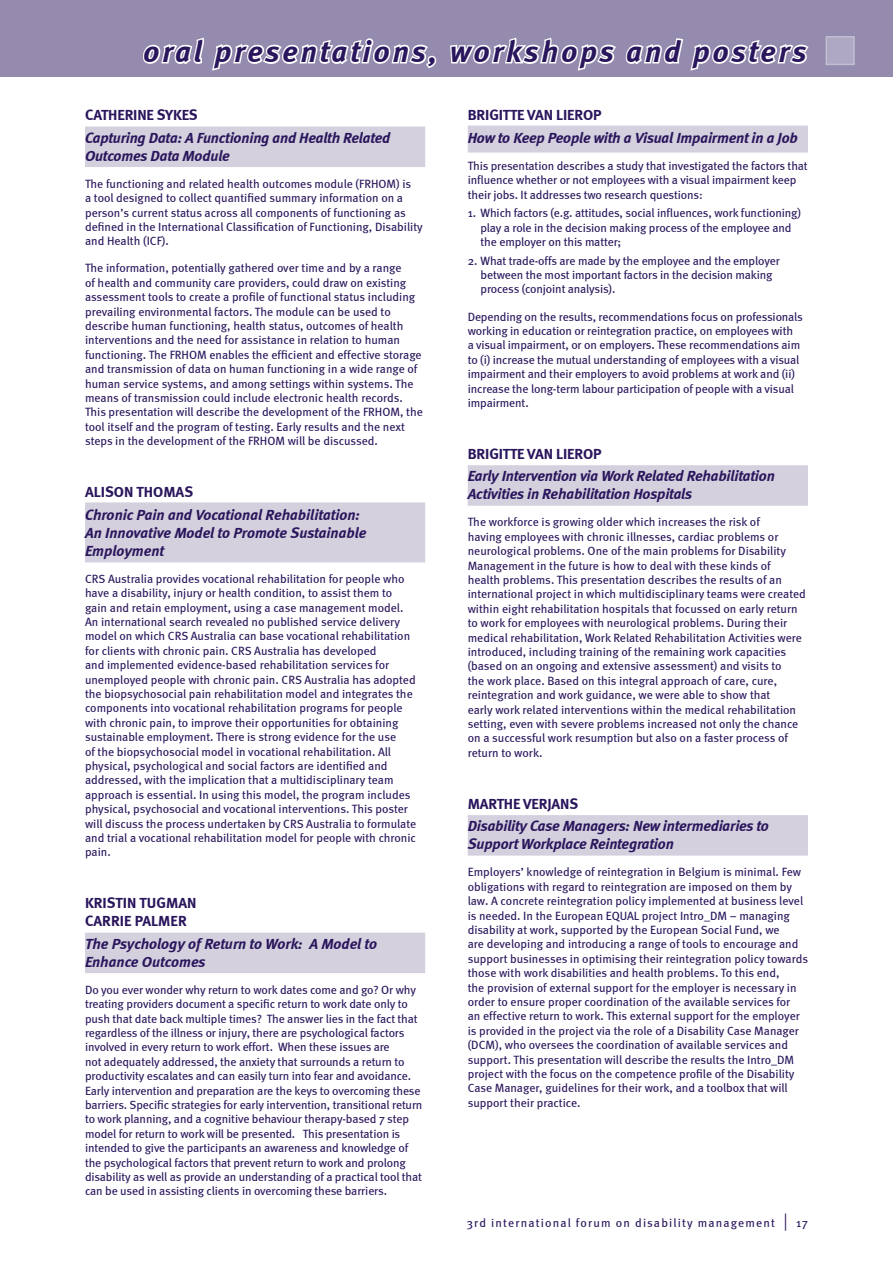
<style>
.page{position:relative;width:893px;height:1263px;background:#fff}
.page>*{position:absolute;margin:0;border:0;box-sizing:border-box;transform-origin:0 0}
.t1{font:italic 700 30px "Meta";letter-spacing:.1em;color:#2a165c}
.t2{font:italic 700 15px/18px "Meta";letter-spacing:-.01em;color:#2a165c}
.t3{font:700 15px/18px "Meta";letter-spacing:-.01em;color:#2a165c}
.t4{font:12px/14.4px "Meta";letter-spacing:-.005em;color:#2a165c}
.t5{font:12px "Meta";letter-spacing:.1em;color:#2a165c}
.s1{font-size:18px}
</style>
<div class="page">
<div style="left:85px;top:127px;width:340px;height:40px;background:#d4d0de"></div>
<div style="left:85px;top:502px;width:340px;height:60px;background:#d4d0de"></div>
<div style="left:85px;top:933px;width:340px;height:40px;background:#d4d0de"></div>
<div style="left:468px;top:126px;width:340px;height:27px;background:#d4d0de"></div>
<div style="left:468px;top:465px;width:340px;height:41px;background:#d4d0de"></div>
<div style="left:468px;top:815px;width:340px;height:41px;background:#d4d0de"></div>
<div style="left:0;top:0;width:893px;height:77px;background:#948bae"></div>
<svg style="left:143px;top:37px;width:294px;height:34px"></svg>
<svg style="left:450px;top:37px;width:168px;height:116px"></svg>
<svg style="left:625px;top:38px;width:184px;height:33px"></svg>
<div style="left:826px;top:37px;width:28px;height:27px;background:#aea8c2"></div>
<h1 class="t1" style="left:144px;top:34px;width:665px">oral presentations, workshops and posters</h1>
<p class="t3" style="left:85px;top:106px;width:114px">CATHERINE SYKES</p>
<p class="t2" style="left:85px;top:128px;width:307px">Capturing Data: A Functioning and Health Related<br>Outcomes Data Module</p>
<p class="t4" style="left:85px;top:176px;width:339px">The functioning and related health outcomes module (FRHOM) is<br>a tool designed to collect quantified summary information on a person’s current status across all components of functioning as defined in the International Classification of Functioning, Disability and Health (ICF).</p>
<p class="t4" style="left:85px;top:261px;width:339px">The information, potentially gathered over time and by a range<br>of health and community care providers, could draw on existing assessment tools to create a profile of functional status including prevailing environmental factors. The module can be used to describe human functioning, health status, outcomes of health interventions and the need for assistance in relation to human functioning. The FRHOM enables the efficient and effective storage and transmission of data on human functioning in a wide range of human service systems, and among settings within systems. The means of transmission could include electronic health records.<br>This presentation will describe the development of the FRHOM, the tool itself and the program of testing. Early results and the next steps in the development of the FRHOM will be discussed.</p>
<p class="t3" style="left:85px;top:483px;width:110px">ALISON THOMAS</p>
<p class="t2" style="left:85px;top:505px;width:283px">Chronic Pain and Vocational Rehabilitation:<br>An Innovative Model to Promote Sustainable<br>Employment</p>
<p class="t4" style="left:85px;top:571px;width:333px">CRS Australia provides vocational rehabilitation for people who have a disability, injury or health condition, to assist them to gain and retain employment, using a case management model.<br>An international search revealed no published service delivery model on which CRS Australia can base vocational rehabilitation for clients with chronic pain. CRS Australia has developed<br>and implemented evidence-based rehabilitation services for unemployed people with chronic pain. CRS Australia has adopted the biopsychosocial pain rehabilitation model and integrates the components into vocational rehabilitation programs for people with chronic pain, to improve their opportunities for obtaining sustainable employment. There is strong evidence for the use<br>of the biopsychosocial model in vocational rehabilitation. All physical, psychological and social factors are identified and addressed, with the implication that a multidisciplinary team approach is essential. In using this model, the program includes physical, psychosocial and vocational interventions. This poster will discuss the process undertaken by CRS Australia to formulate and trial a vocational rehabilitation model for people with chronic pain.</p>
<p class="t3" style="left:85px;top:894px;width:113px">KRISTIN TUGMAN<br>CARRIE PALMER</p>
<p class="t2" style="left:85px;top:934px;width:294px">The Psychology of Return to Work: A Model to<br>Enhance Outcomes</p>
<p class="t4" style="left:85px;top:982px;width:339px">Do you ever wonder why return to work dates come and go? Or why treating providers document a specific return to work date only to push that date back multiple times? The answer lies in the fact that regardless of the illness or injury, there are psychological factors involved in every return to work effort. When these issues are<br>not adequately addressed, the anxiety that surrounds a return to productivity escalates and can easily turn into fear and avoidance.<br>Early intervention and preparation are the keys to overcoming these barriers. Specific strategies for early intervention, transitional return to work planning, and a cognitive behaviour therapy-based 7 step model for return to work will be presented. This presentation is intended to give the participants an awareness and knowledge of the psychological factors that prevent return to work and prolong disability as well as provide an understanding of a practical tool that can be used in assisting clients in overcoming these barriers.</p>
<p class="t3" style="left:468px;top:106px;width:135px">BRIGITTE VAN LIEROP</p>
<p class="t2" style="left:468px;top:128px;width:332px">How to Keep People with a Visual Impairment in a Job</p>
<p class="t4" style="left:468px;top:158px;width:341px">This presentation describes a study that investigated the factors that influence whether or not employees with a visual impairment keep their jobs. It addresses two research questions:</p>
<p class="t4" style="left:480px;top:206px;width:322px;text-indent:-13px">1. Which factors (e.g. attitudes, social influences, work functioning) play a role in the decision making process of the employee and the employer on this matter;</p>
<p class="t4" style="left:480px;top:253px;width:301px;text-indent:-13px">2. What trade-offs are made by the employee and the employer between the most important factors in the decision making process (conjoint analysis).</p>
<p class="t4" style="left:468px;top:309px;width:337px">Depending on the results, recommendations focus on professionals working in education or reintegration practice, on employees with<br>a visual impairment, or on employers. These recommendations aim to (i) increase the mutual understanding of employees with a visual impairment and their employers to avoid problems at work and (ii) increase the long-term labour participation of people with a visual impairment.</p>
<p class="t3" style="left:468px;top:445px;width:135px">BRIGITTE VAN LIEROP</p>
<p class="t2" style="left:468px;top:467px;width:309px">Early Intervention via Work Related Rehabilitation<br>Activities in Rehabilitation Hospitals</p>
<p class="t4" style="left:468px;top:515px;width:340px">The workforce is growing older which increases the risk of<br>having employees with chronic illnesses, cardiac problems or neurological problems. One of the main problems for Disability Management in the future is how to deal with these kinds of health problems. This presentation describes the results of an international project in which multidisciplinary teams were created within eight rehabilitation hospitals that focussed on early return to work for employees with neurological problems. During their medical rehabilitation, Work Related Rehabilitation Activities were introduced, including training of the remaining work capacities (based on an ongoing and extensive assessment) and visits to<br>the work place. Based on this integral approach of care, cure, reintegration and work guidance, we were able to show that<br>early work related interventions within the medical rehabilitation setting, even with severe problems increased not only the chance on a successful work resumption but also on a faster process of return to work.</p>
<p class="t3" style="left:468px;top:794px;width:112px">MARTHE VERJANS</p>
<p class="t2" style="left:468px;top:817px;width:303px">Disability Case Managers: New intermediaries to<br>Support Workplace Reintegration</p>
<p class="t4" style="left:468px;top:865px;width:342px">Employers’ knowledge of reintegration in Belgium is minimal. Few obligations with regard to reintegration are imposed on them by law. A concrete reintegration policy implemented at business level is needed. In the European EQUAL project Intro_DM – managing disability at work, supported by the European Social Fund, we<br>are developing and introducing a range of tools to encourage and support businesses in optimising their reintegration policy towards those with work disabilities and health problems. To this end,<br>the provision of external support for the employer is necessary in order to ensure proper coordination of the available services for<br>an effective return to work. This external support for the employer is provided in the project via the role of a Disability Case Manager (DCM), who oversees the coordination of available services and support. This presentation will describe the results the Intro_DM project with the focus on the competence profile of the Disability Case Manager, guidelines for their work, and a toolbox that will support their practice.</p>
<p class="t5" style="left:467px;top:1215px;width:343px">3rd international forum on disability management <span class="s1">|</span> 17</p>
</div>
